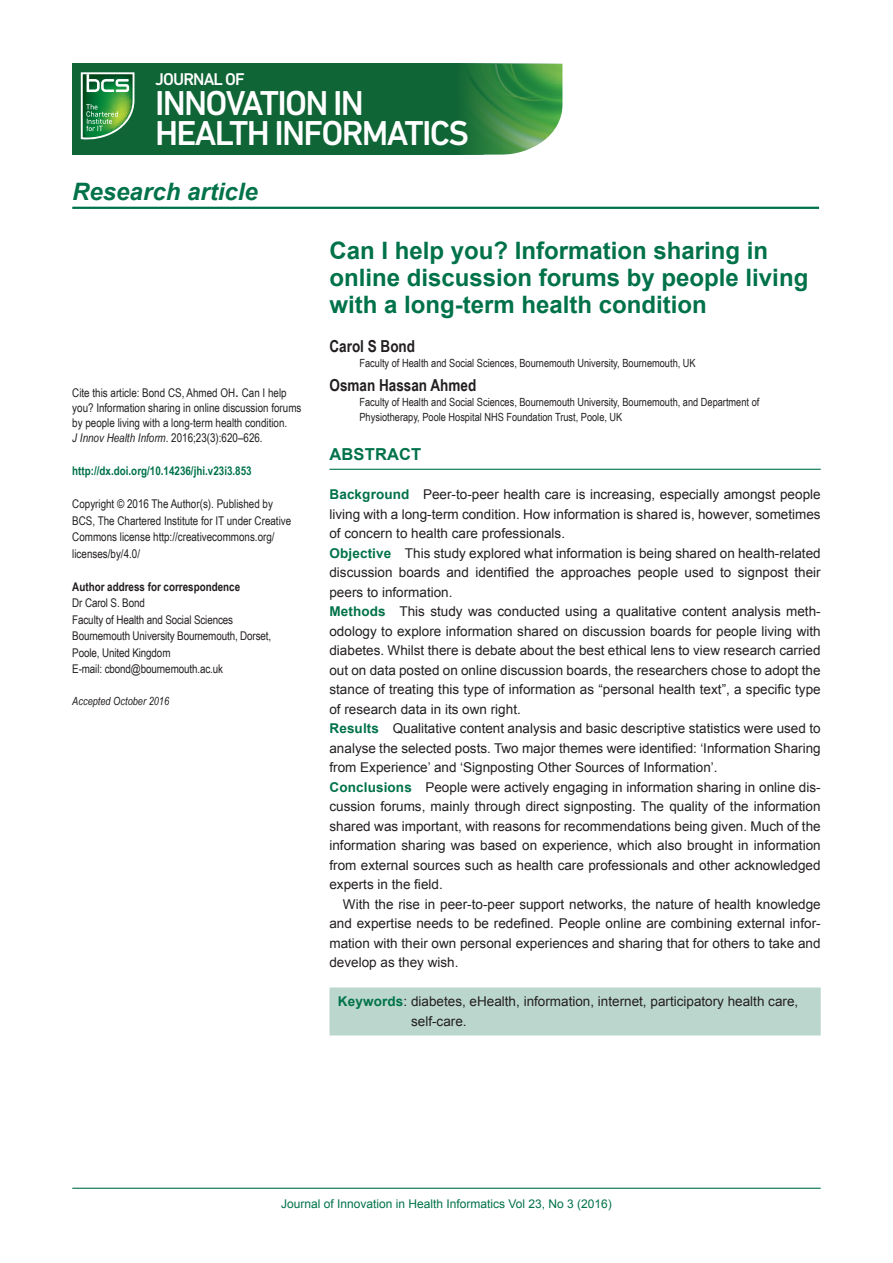
<style>
.page{position:relative;width:893px;height:1263px;background:#fff}
.page>*{position:absolute;margin:0;border:0;box-sizing:border-box;transform-origin:0 0}
.t1{font:500 35.25px/30px "DIN Next LT Pro";letter-spacing:-.05em;color:#fff}
.t2{font:700 24px/27px "Arial";color:#007249}
.t3{font:italic 700 24px "Arial";color:#007249}
.t4{font:500 17.25px "DIN Next LT Pro";letter-spacing:-.05em;color:#fff}
.t5{font:700 16.5px "Arial Narrow";color:#231f20}
.t6{font:700 16.5px "Arial";letter-spacing:.01em;color:#007249}
.t7{font:13.5px/19.5px "Arial";color:#231f20}
.t8{font:12px/16.5px "Arial Narrow";color:#231f20}
.t9{font:12px "Arial";color:#007249}
.t10{font:700 12px "Arial Narrow";color:#007249}
.t11{font:700 12px "Arial Narrow";color:#231f20}
.t12{font:11.25px/15px "Arial Narrow";color:#231f20}
.t13{font:italic 11.25px "Arial Narrow";color:#231f20}
.s1{font-size:16.5px}
.s2{font-style:italic}
.s3{font-weight:700;color:#007249}
</style>
<div class="page">
<hr style="left:72px;top:1188px;width:749px;height:1px;background:#007249">
<div style="left:72px;top:64px;width:491px;height:90px;background:#0f6535"></div>
<svg style="left:81px;top:72px;width:53px;height:68px"></svg>
<svg style="left:484px;top:64px;width:79px;height:90px"></svg>
<hr style="left:329px;top:469px;width:492px;height:1px;background:#007249">
<div style="left:329px;top:987px;width:492px;height:48px;background:#bbd7cd"></div>
<hr style="left:72px;top:207px;width:747px;height:2px;background:#007249">
<p class="t4" style="left:155px;top:69px;width:91px">JOURNAL OF</p>
<h1 class="t1" style="left:155px;top:87px;width:315px">INNOVATION IN<br>HEALTH INFORMATICS</h1>
<h2 class="t3" style="left:72px;top:176px;width:187px">Research article</h2>
<p class="t8" style="left:72px;top:385px;width:231px;line-height:15px">Cite this article: Bond CS, Ahmed OH<span class="s1">.</span> Can I help you? Information sharing in online discussion forums by people living with a long-term health condition.<br><span class="s2">J Innov Health Inform</span>. 2016;23(3):620–626.</p>
<p class="t10" style="left:72px;top:462px;width:181px">http://dx.doi.org/10.14236/jhi.v23i3.853</p>
<p class="t8" style="left:72px;top:495px;width:220px">Copyright © 2016 The Author(s). Published by BCS, The Chartered Institute for IT under Creative Commons license http://creativecommons.org/ licenses/by/4.0/</p>
<p class="t11" style="left:72px;top:577px;width:169px">Author address for correspondence</p>
<p class="t8" style="left:72px;top:594px;width:200px">Dr Carol S. Bond<br>Faculty of Health and Social Sciences<br>Bournemouth University Bournemouth, Dorset,<br>Poole, United Kingdom<br>E-mail: cbond@bournemouth.ac.uk</p>
<p class="t13" style="left:72px;top:693px;width:98px">Accepted October 2016</p>
<h2 class="t2" style="left:329px;top:238px;width:480px">Can I help you? Information sharing in online discussion forums by people living with a long-term health condition</h2>
<p class="t5" style="left:329px;top:333px;width:87px">Carol S Bond</p>
<p class="t12" style="left:359px;top:355px;width:338px">Faculty of Health and Social Sciences, Bournemouth University, Bournemouth, UK</p>
<p class="t5" style="left:329px;top:373px;width:148px">Osman Hassan Ahmed</p>
<p class="t12" style="left:359px;top:394px;width:401px">Faculty of Health and Social Sciences, Bournemouth University, Bournemouth, and Department of<br>Physiotherapy, Poole Hospital NHS Foundation Trust, Poole, UK</p>
<p class="t6" style="left:329px;top:443px;width:93px">Abstract</p>
<p class="t7" style="left:329px;top:485px;width:493px"><span class="s3">Background</span> Peer-to-peer health care is increasing, especially amongst people living with a long-term condition. How information is shared is, however, sometimes of concern to health care professionals.<br><span class="s3">Objective</span> This study explored what information is being shared on health-related discussion boards and identified the approaches people used to signpost their peers to information.<br><span class="s3">Methods</span> This study was conducted using a qualitative content analysis meth&shy;odology to explore information shared on discussion boards for people living with diabetes. Whilst there is debate about the best ethical lens to view research carried out on data posted on online discussion boards, the researchers chose to adopt the stance of treating this type of information as “personal health text”, a specific type of research data in its own right.<br><span class="s3">Results</span> Qualitative content analysis and basic descriptive statistics were used to analyse the selected posts. Two major themes were identified: ‘Information Sharing from Experience’ and ‘Signposting Other Sources of Information’.<br><span class="s3">Conclusions</span> People were actively engaging in information sharing in online dis&shy;cussion forums, mainly through direct signposting. The quality of the information shared was important, with reasons for recommendations being given. Much of the information sharing was based on experience, which also brought in information from external sources such as health care professionals and other acknowledged experts in the field.</p>
<p class="t7" style="left:329px;top:894px;width:493px;text-align:justify;text-indent:14px">With the rise in peer-to-peer support networks, the nature of health knowledge and expertise needs to be redefined. People online are combining external infor&shy;mation with their own personal experiences and sharing that for others to take and develop as they wish.</p>
<p class="t7" style="left:411px;top:992px;width:389px;text-indent:-73px"><span class="s3">Keywords</span>: diabetes, eHealth, information, internet, participatory health care, self-care.</p>
<p class="t9" style="left:281px;top:1196px;width:332px">Journal of Innovation in Health Informatics Vol 23, No 3 (2016)</p>
</div>
